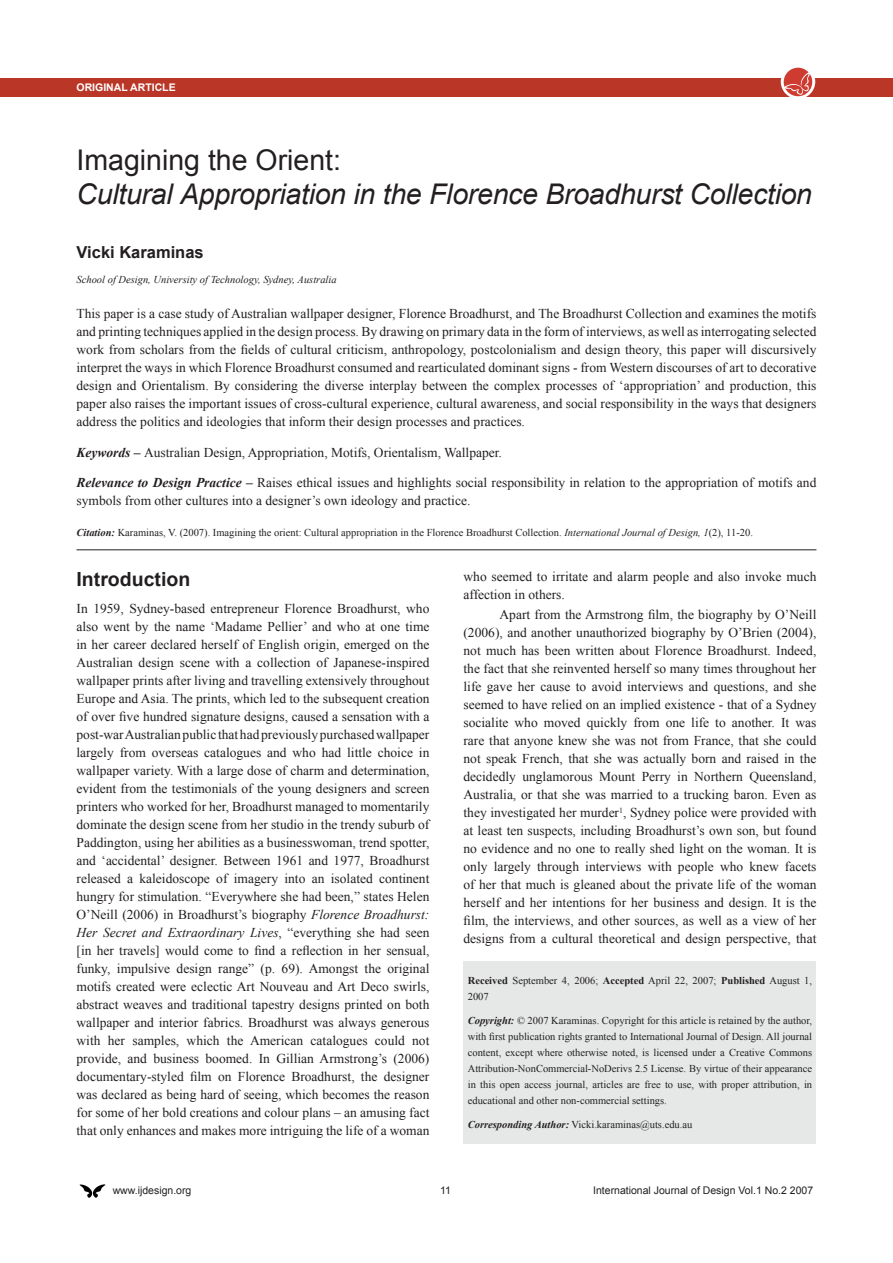
<style>
.page{position:relative;width:893px;height:1263px;background:#fff}
.page>*{position:absolute;margin:0;border:0;box-sizing:border-box;transform-origin:0 0}
.t1{font:italic 28.5px "Arial";letter-spacing:-.01em;color:#231f20}
.t2{font:28.5px "Arial";color:#231f20}
.t3{font:700 19.5px "Arial";color:#231f20}
.t4{font:700 16.5px "Arial";color:#231f20}
.t5{font:13.5px/18px "Times New Roman";color:#231f20;text-align:justify}
.t6{font:10.5px/15.9px "Times New Roman";color:#231f20}
.t7{font:10.5px "Arial";color:#231f20}
.t8{font:italic 10.5px "Times New Roman";color:#231f20}
.t9{font:700 10.5px "Arial";color:#fff}
.s1{font-weight:700;font-style:italic}
.s2{font-style:italic}
.s3{font-weight:700}
</style>
<div class="page">
<svg style="left:80px;top:1184px;width:25px;height:14px"></svg>
<div style="left:0;top:78px;width:893px;height:19px;background:#ba3626"></div>
<svg style="left:781px;top:64px;width:34px;height:35px"></svg>
<div style="left:784px;top:68px;width:28px;height:28px;background:#ce3c31;border-radius:50%"></div>
<svg style="left:784px;top:72px;width:26px;height:23px"></svg>
<div style="left:463px;top:961px;width:353px;height:183px;background:#e5e8e7"></div>
<hr style="left:77px;top:549px;width:739px;height:1px;background:#231f20">
<p class="t9" style="left:77px;top:81px;width:101px">original article</p>
<h1 class="t2" style="left:77px;top:141px;width:266px">Imagining the Orient:</h1>
<h1 class="t1" style="left:77px;top:175px;width:737px">Cultural Appropriation in the Florence Broadhurst Collection</h1>
<p class="t4" style="left:77px;top:241px;width:129px">Vicki Karaminas</p>
<p class="t8" style="left:77px;top:272px;width:262px">School of Design, University of Technology, Sydney, Australia</p>
<p class="t5" style="left:77px;top:304px;width:741px">This paper is a case study of Australian wallpaper designer, Florence Broadhurst, and The Broadhurst Collection and examines the motifs and printing techniques applied in the design process. By drawing on primary data in the form of interviews, as well as interrogating selected work from scholars from the fields of cultural criticism, anthropology, postcolonialism and design theory, this paper will discursively interpret the ways in which Florence Broadhurst consumed and rearticulated dominant signs - from Western discourses of art to decorative design and Orientalism. By considering the diverse interplay between the complex processes of ‘appropriation’ and production, this paper also raises the important issues of cross-cultural experience, cultural awareness, and social responsibility in the ways that designers address the politics and ideologies that inform their design processes and practices.</p>
<p class="t5" style="left:77px;top:443px;width:427px"><span class="s1">Keywords –</span> Australian Design, Appropriation, Motifs, Orientalism, Wallpaper.</p>
<p class="t5" style="left:77px;top:474px;width:741px"><span class="s1">Relevance to Design Practice –</span> Raises ethical issues and highlights social responsibility in relation to the appropriation of motifs and symbols from other cultures into a designer’s own ideology and practice.</p>
<p class="t6" style="left:77px;top:525px;width:678px"><span class="s1">Citation:</span> Karaminas, V. (2007). Imagining the orient: Cultural appropriation in the Florence Broadhurst Collection. <span class="s2">International Journal of Design, 1</span>(2), 11-20.</p>
<h2 class="t3" style="left:77px;top:566px;width:115px">Introduction</h2>
<p class="t5" style="left:77px;top:599px;width:354px">In 1959, Sydney-based entrepreneur Florence Broadhurst, who also went by the name ‘Madame Pellier’ and who at one time in her career declared herself of English origin, emerged on the Australian design scene with a collection of Japanese-inspired wallpaper prints after living and travelling extensively throughout Europe and Asia. The prints, which led to the subsequent creation of over five hundred signature designs, caused a sensation with a post-war Australian public that had previously purchased wallpaper largely from overseas catalogues and who had little choice in wallpaper variety. With a large dose of charm and determination, evident from the testimonials of the young designers and screen printers who worked for her, Broadhurst managed to momentarily dominate the design scene from her studio in the trendy suburb of Paddington, using her abilities as a businesswoman, trend spotter, and ‘accidental’ designer. Between 1961 and 1977, Broadhurst released a kaleidoscope of imagery into an isolated continent hungry for stimulation. “Everywhere she had been,” states Helen O’Neill (2006) in Broadhurst’s biography <span class="s2">Florence Broadhurst:<br>Her Secret and Extraordinary Lives</span>, “everything she had seen [in her travels] would come to find a reflection in her sensual, funky, impulsive design range” (p. 69). Amongst the original motifs created were eclectic Art Nouveau and Art Deco swirls, abstract weaves and traditional tapestry designs printed on both wallpaper and interior fabrics. Broadhurst was always generous with her samples, which the American catalogues could not provide, and business boomed. In Gillian Armstrong’s (2006) documentary-styled film on Florence Broadhurst, the designer was declared as being hard of seeing, which becomes the reason for some of her bold creations and colour plans – an amusing fact that only enhances and makes more intriguing the life of a woman</p>
<p class="t5" style="left:463px;top:567px;width:354px">who seemed to irritate and alarm people and also invoke much affection in others.</p>
<p class="t5" style="left:463px;top:606px;width:354px;text-indent:36px">Apart from the Armstrong film, the biography by O’Neill (2006), and another unauthorized biography by O’Brien (2004), not much has been written about Florence Broadhurst. Indeed, the fact that she reinvented herself so many times throughout her life gave her cause to avoid interviews and questions, and she seemed to have relied on an implied existence - that of a Sydney socialite who moved quickly from one life to another. It was rare that anyone knew she was not from France, that she could not speak French, that she was actually born and raised in the decidedly unglamorous Mount Perry in Northern Queensland, Australia, or that she was married to a trucking baron. Even as they investigated her murder<sup>1</sup>, Sydney police were provided with at least ten suspects, including Broadhurst’s own son, but found no evidence and no one to really shed light on the woman. It is only largely through interviews with people who knew facets of her that much is gleaned about the private life of the woman herself and her intentions for her business and design. It is the film, the interviews, and other sources, as well as a view of her designs from a cultural theoretical and design perspective, that</p>
<p class="t6" style="left:468px;top:972px;width:346px"><span class="s3">Received</span> September 4, 2006; <span class="s3">Accepted</span> April 22, 2007; <span class="s3">Published</span> August 1,<br>2007</p>
<p class="t6" style="left:468px;top:1013px;width:346px;text-align:justify"><span class="s1">Copyright:</span> © 2007 Karaminas. Copyright for this article is retained by the author, with first publication rights granted to International Journal of Design. All journal content, except where otherwise noted, is licensed under a Creative Commons Attribution-NonCommercial-NoDerivs 2.5 License. By virtue of their appearance in this open access journal, articles are free to use, with proper attribution, in educational and other non-commercial settings.</p>
<p class="t6" style="left:468px;top:1116px;width:226px"><span class="s1">Corresponding Author:</span> Vicki.karaminas@uts.edu.au</p>
<p class="t7" style="left:113px;top:1184px;width:80px">www.ijdesign.org</p>
<p class="t7" style="left:440px;top:1184px;width:12px">11</p>
<p class="t7" style="left:593px;top:1184px;width:222px">International Journal of Design Vol.1 No.2 2007</p>
</div>
